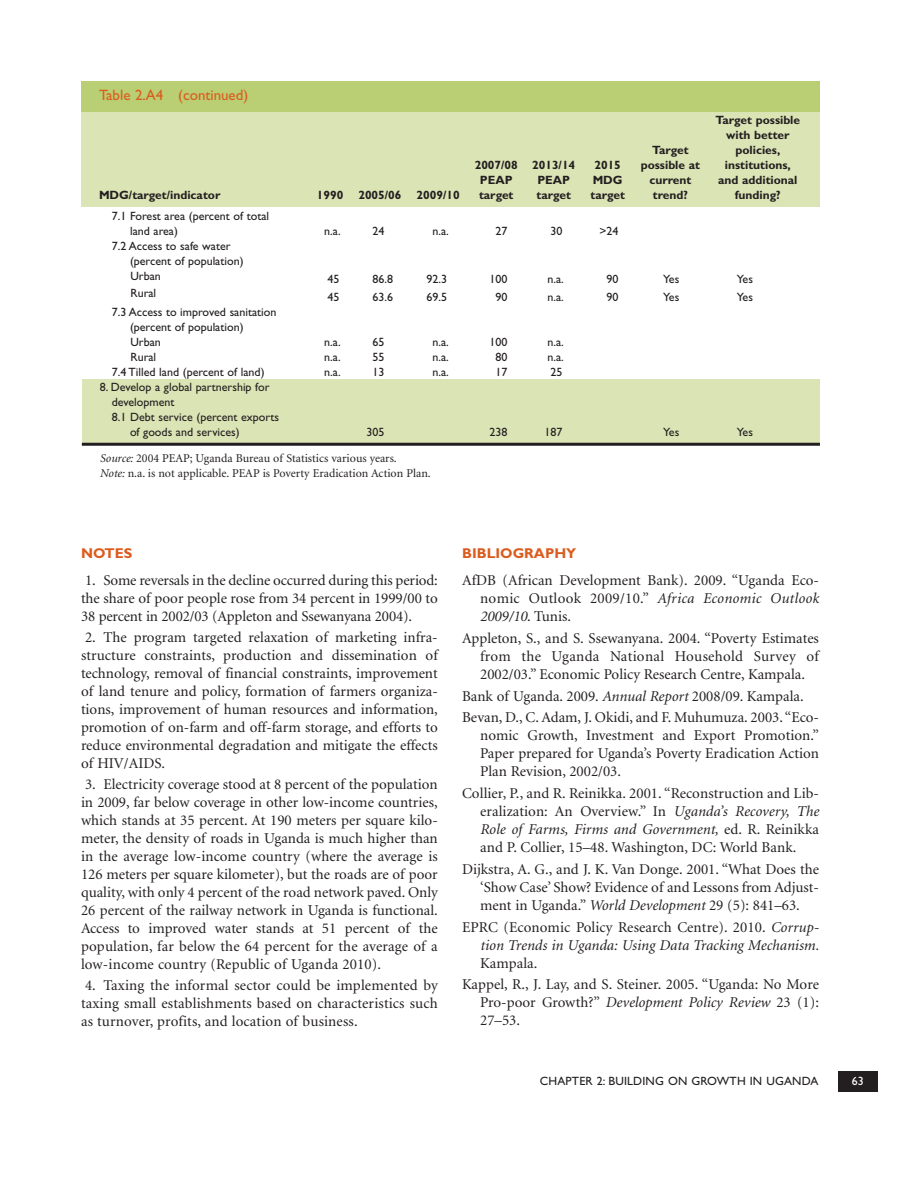
<style>
.page{position:relative;width:918px;height:1188px;background:#fff}
.page>*{position:absolute;margin:0;border:0;box-sizing:border-box;transform-origin:0 0}
.t1{font:15px/18px "Minion";color:#231f20;text-align:justify}
.t2{font:italic 15px/18px "Minion";letter-spacing:.005em;color:#231f20;text-align:right}
.t3{font:15px "Gill Sans";color:#db5c1e}
.t4{font:700 14.25px "Gill Sans";color:#db5c1e}
.t5{font:12px/15px "Gill Sans";color:#231f20}
.t6{font:700 12px/15px "Gill Sans";color:#231f20;text-align:center}
.t7{font:12px/15px "Minion";color:#231f20}
.t8{font:12px "Gill Sans";color:#fff}
.s1{font-style:italic}
.s2{font-style:normal}
</style>
<div class="page">
<div style="left:838px;top:1071px;width:40px;height:20px;background:#231f20"></div>
<div style="left:81px;top:81px;width:738px;height:31px;background:#bace73"></div>
<div style="left:81px;top:112px;width:223px;height:95px;background:#dbe4b5"></div>
<div style="left:304px;top:112px;width:53px;height:95px;background:#dbe4b5"></div>
<div style="left:357px;top:112px;width:54px;height:95px;background:#dbe4b5"></div>
<div style="left:411px;top:112px;width:56px;height:95px;background:#dbe4b5"></div>
<div style="left:467px;top:112px;width:59px;height:95px;background:#dbe4b5"></div>
<div style="left:526px;top:112px;width:56px;height:95px;background:#dbe4b5"></div>
<div style="left:582px;top:112px;width:52px;height:95px;background:#dbe4b5"></div>
<div style="left:634px;top:112px;width:73px;height:95px;background:#dbe4b5"></div>
<div style="left:707px;top:112px;width:112px;height:95px;background:#dbe4b5"></div>
<div style="left:82px;top:379px;width:222px;height:30px;background:#dbe4b5"></div>
<div style="left:304px;top:379px;width:516px;height:30px;background:#dbe4b5"></div>
<div style="left:82px;top:409px;width:222px;height:35px;background:#dbe4b5"></div>
<div style="left:304px;top:409px;width:108px;height:35px;background:#dbe4b5"></div>
<div style="left:412px;top:409px;width:114px;height:35px;background:#dbe4b5"></div>
<div style="left:526px;top:409px;width:57px;height:35px;background:#dbe4b5"></div>
<div style="left:583px;top:409px;width:125px;height:35px;background:#dbe4b5"></div>
<div style="left:708px;top:409px;width:112px;height:35px;background:#dbe4b5"></div>
<hr style="left:82px;top:443px;width:738px;height:3px;background:#231f20">
<p class="t3" style="left:99px;top:90px;width:151px">Table 2.A4 (continued)</p>
<p class="t6" style="left:99px;top:189px;width:123px">MDG/target/indicator</p>
<p class="t6" style="left:317px;top:189px;width:86px">1990 2005/06</p>
<p class="t6" style="left:417px;top:189px;width:45px">2009/10</p>
<p class="t6" style="left:475px;top:159px;width:45px">2007/08<br>PEAP target</p>
<p class="t6" style="left:532px;top:159px;width:45px">2013/14<br>PEAP target</p>
<p class="t6" style="left:590px;top:159px;width:36px">2015<br>MDG target</p>
<p class="t5" style="left:130px;top:209px;width:141px;text-indent:-18px">7.1 Forest area (percent of total land area)</p>
<p class="t5" style="left:324px;top:225px;width:18px">n.a.</p>
<p class="t5" style="left:373px;top:225px;width:13px">24</p>
<p class="t5" style="left:433px;top:225px;width:18px">n.a.</p>
<p class="t5" style="left:495px;top:225px;width:13px">27</p>
<p class="t5" style="left:550px;top:225px;width:13px">30</p>
<p class="t5" style="left:600px;top:225px;width:21px">&gt;24</p>
<p class="t6" style="left:641px;top:144px;width:61px">Target possible at current trend?</p>
<p class="t6" style="left:716px;top:114px;width:86px">Target possible with better policies, institutions, and additional funding?</p>
<p class="t5" style="left:130px;top:239px;width:115px;text-indent:-18px">7.2 Access to safe water (percent of population)<br>Urban</p>
<p class="t5" style="left:328px;top:272px;width:13px">45</p>
<p class="t5" style="left:373px;top:272px;width:22px">86.8</p>
<p class="t5" style="left:427px;top:272px;width:22px">92.3</p>
<p class="t5" style="left:489px;top:272px;width:19px">100</p>
<p class="t5" style="left:547px;top:272px;width:18px">n.a.</p>
<p class="t5" style="left:607px;top:272px;width:13px">90</p>
<p class="t5" style="left:663px;top:272px;width:18px">Yes</p>
<p class="t5" style="left:737px;top:272px;width:18px">Yes</p>
<p class="t5" style="left:130px;top:287px;width:27px">Rural</p>
<p class="t5" style="left:328px;top:291px;width:13px">45</p>
<p class="t5" style="left:373px;top:291px;width:22px">63.6</p>
<p class="t5" style="left:427px;top:291px;width:22px">69.5</p>
<p class="t5" style="left:495px;top:291px;width:13px">90</p>
<p class="t5" style="left:547px;top:291px;width:18px">n.a.</p>
<p class="t5" style="left:607px;top:291px;width:13px">90</p>
<p class="t5" style="left:663px;top:291px;width:18px">Yes</p>
<p class="t5" style="left:737px;top:291px;width:18px">Yes</p>
<p class="t5" style="left:130px;top:306px;width:148px;text-indent:-18px">7.3 Access to improved sanitation (percent of population)<br>Urban</p>
<p class="t5" style="left:324px;top:336px;width:18px">n.a.</p>
<p class="t5" style="left:373px;top:336px;width:13px">65</p>
<p class="t5" style="left:433px;top:336px;width:18px">n.a.</p>
<p class="t5" style="left:489px;top:336px;width:19px">100</p>
<p class="t5" style="left:547px;top:336px;width:18px">n.a.</p>
<p class="t5" style="left:130px;top:351px;width:27px">Rural</p>
<p class="t5" style="left:324px;top:351px;width:18px">n.a.</p>
<p class="t5" style="left:373px;top:351px;width:13px">55</p>
<p class="t5" style="left:433px;top:351px;width:18px">n.a.</p>
<p class="t5" style="left:495px;top:351px;width:13px">80</p>
<p class="t5" style="left:547px;top:351px;width:18px">n.a.</p>
<p class="t5" style="left:112px;top:366px;width:154px">7.4 Tilled land (percent of land)</p>
<p class="t5" style="left:324px;top:366px;width:18px">n.a.</p>
<p class="t5" style="left:373px;top:366px;width:13px">13</p>
<p class="t5" style="left:433px;top:366px;width:18px">n.a.</p>
<p class="t5" style="left:495px;top:366px;width:13px">17</p>
<p class="t5" style="left:550px;top:366px;width:13px">25</p>
<p class="t5" style="left:100px;top:381px;width:171px">8. Develop a global partnership for</p>
<p class="t5" style="left:112px;top:396px;width:64px">development</p>
<p class="t5" style="left:112px;top:411px;width:169px">8.1 Debt service (percent exports</p>
<p class="t5" style="left:130px;top:426px;width:111px">of goods and services)</p>
<p class="t5" style="left:367px;top:426px;width:19px">305</p>
<p class="t5" style="left:489px;top:426px;width:19px">238</p>
<p class="t5" style="left:544px;top:426px;width:19px">187</p>
<p class="t5" style="left:663px;top:426px;width:18px">Yes</p>
<p class="t5" style="left:737px;top:426px;width:18px">Yes</p>
<p class="t7" style="left:100px;top:451px;width:332px"><span class="s1">Source:</span> 2004 PEAP; Uganda Bureau of Statistics various years.<br><span class="s1">Note:</span> n.a. is not applicable. PEAP is Poverty Eradication Action Plan.</p>
<p class="t4" style="left:81px;top:548px;width:53px">NOTES</p>
<p class="t1" style="left:81px;top:573px;width:358px">1. Some reversals in the decline occurred during this period: the share of poor people rose from 34 percent in 1999/00 to 38 percent in 2002/03 (Appleton and Ssewanyana 2004).</p>
<p class="t1" style="left:81px;top:630px;width:358px">2. The program targeted relaxation of marketing infra&shy;structure constraints, production and dissemination of technology, removal of financial constraints, improvement of land tenure and policy, formation of farmers organiza&shy;tions, improvement of human resources and information, promotion of on-farm and off-farm storage, and efforts to reduce environmental degradation and mitigate the effects of HIV/AIDS.</p>
<p class="t1" style="left:81px;top:777px;width:358px">3. Electricity coverage stood at 8 percent of the population in 2009, far below coverage in other low-income countries, which stands at 35 percent. At 190 meters per square kilo&shy;meter, the density of roads in Uganda is much higher than in the average low-income country (where the average is 126 meters per square kilometer), but the roads are of poor quality, with only 4 percent of the road network paved. Only 26 percent of the railway network in Uganda is functional.<br>Access to improved water stands at 51 percent of the population, far below the 64 percent for the average of a low-income country (Republic of Uganda 2010).</p>
<p class="t1" style="left:81px;top:978px;width:358px">4. Taxing the informal sector could be implemented by taxing small establishments based on characteristics such as turnover, profits, and location of business.</p>
<p class="t4" style="left:462px;top:548px;width:116px">BIBLIOGRAPHY</p>
<p class="t1" style="left:480px;top:573px;width:340px;text-indent:-18px">AfDB (African Development Bank). 2009. “Uganda Eco&shy;nomic Outlook 2009/10.” <span class="s1">Africa Economic Outlook 2009/10</span>. Tunis.</p>
<p class="t1" style="left:480px;top:630px;width:340px;text-indent:-18px">Appleton, S., and S. Ssewanyana. 2004. “Poverty Estimates from the Uganda National Household Survey of 2002/03.” Economic Policy Research Centre, Kampala.</p>
<p class="t1" style="left:462px;top:686px;width:358px;line-height:21.8px">Bank of Uganda. 2009. <span class="s1">Annual Report</span> 2008/09. Kampala.<br>Bevan, D., C. Adam, J. Okidi, and F. Muhumuza. 2003. “Eco-</p>
<p class="t1" style="left:480px;top:728px;width:340px">nomic Growth, Investment and Export Promotion.” Paper prepared for Uganda’s Poverty Eradication Action Plan Revision, 2002/03.</p>
<p class="t1" style="left:480px;top:786px;width:340px;text-indent:-18px">Collier, P., and R. Reinikka. 2001. “Reconstruction and Lib&shy;eralization: An Overview.” In <span class="s1">Uganda’s Recovery, The Role of Farms, Firms and Government,</span> ed. R. Reinikka and P. Collier, 15–48. Washington, DC: World Bank.</p>
<p class="t1" style="left:480px;top:861px;width:340px;text-indent:-18px">Dijkstra, A. G., and J. K. Van Donge. 2001. “What Does the ‘Show Case’ Show? Evidence of and Lessons from Adjust&shy;ment in Uganda.” <span class="s1">World Development</span> 29 (5): 841–63.</p>
<p class="t2" style="left:462px;top:919px;width:358px"><span class="s2">EPRC (Economic Policy Research Centre). 2010.</span> Corrup&shy;tion Trends in Uganda: Using Data Tracking Mechanism.</p>
<p class="t1" style="left:462px;top:953px;width:358px;line-height:21.8px;text-indent:18px">Kampala.<br>Kappel, R., J. Lay, and S. Steiner. 2005. “Uganda: No More</p>
<p class="t1" style="left:480px;top:995px;width:340px">Pro-poor Growth?” <span class="s1">Development Policy Review</span> 23 (1):<br>27–53.</p>
<p class="t5" style="left:540px;top:1075px;width:280px">CHAPTER 2: BUILDING ON GROWTH IN UGANDA</p>
<p class="t8" style="left:852px;top:1077px;width:13px">63</p>
</div>
